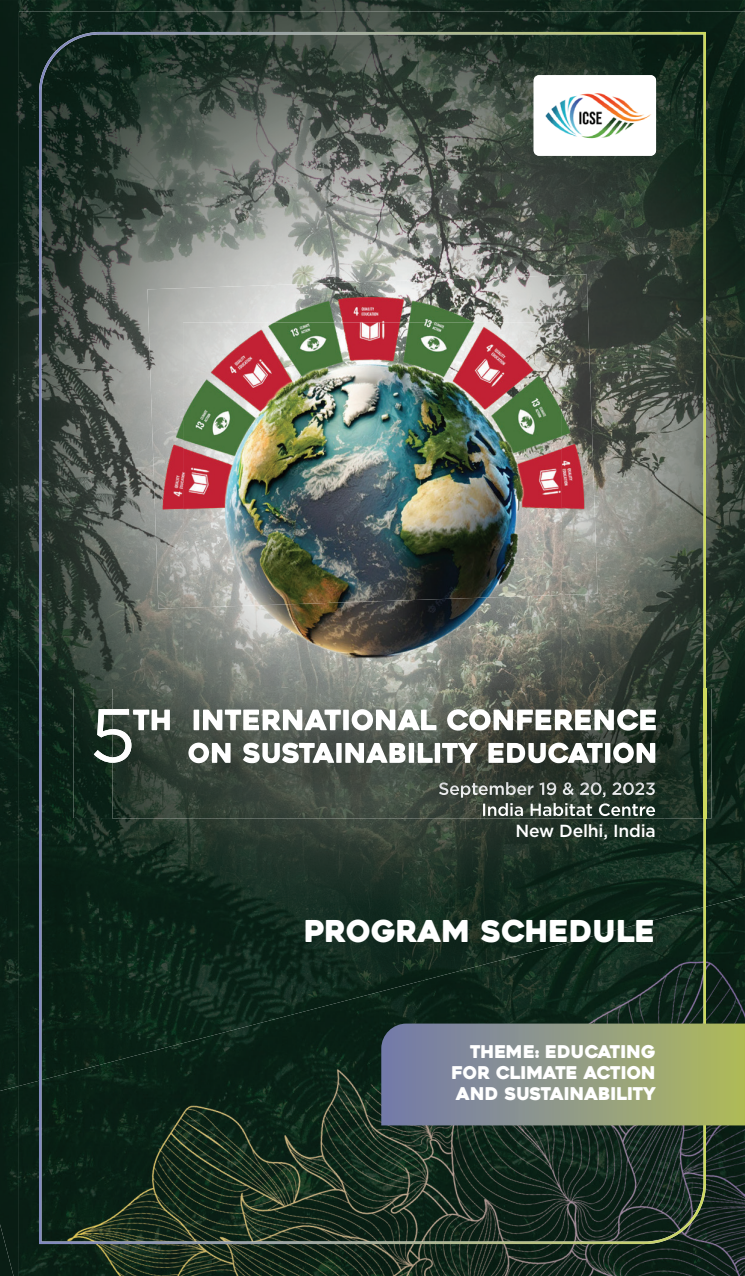
<style>
.page{position:relative;width:745px;height:1276px;background:#fff}
.page>*{position:absolute;margin:0;border:0;box-sizing:border-box;transform-origin:0 0}
.t1{font:30px "Heavitas";color:#fff}
.t2{font:17.5px/21px "Heavitas";color:#fff;text-align:justify}
.t3{font:500 17.5px "Gotham";letter-spacing:-.01em;color:#fff}
</style>
<div class="page">
<img style="left:0;top:0;width:744px;height:84px">
<img style="left:0;top:84px;width:19px;height:1002px">
<img style="left:0;top:1086px;width:19px;height:190px">
<img style="left:19px;top:12px;width:483px;height:357px">
<img style="left:502px;top:12px;width:242px;height:267px">
<img style="left:705px;top:279px;width:39px;height:448px">
<img style="left:19px;top:369px;width:20px;height:358px">
<div style="left:19px;top:727px;width:20px;height:169px;background:#0a2016"></div>
<img style="left:705px;top:727px;width:39px;height:169px">
<img style="left:19px;top:896px;width:725px;height:380px">
<img style="left:39px;top:32px;width:666px;height:1212px">
<div style="left:533px;top:75px;width:122px;height:81px;background:#fff;border-radius:5px"></div>
<img style="left:545px;top:93px;width:106px;height:46px">
<img style="left:73px;top:689px;width:638px;height:129px">
<svg style="left:381px;top:1023px;width:363px;height:102px"></svg>
<img style="left:187px;top:689px;width:374px;height:12px">
<img style="left:703px;top:689px;width:2px;height:129px">
<img style="left:438px;top:782px;width:216px;height:15px">
<img style="left:482px;top:803px;width:172px;height:13px">
<img style="left:112px;top:689px;width:75px;height:129px">
<svg style="left:183px;top:689px;width:4px;height:12px"></svg>
<svg style="left:94px;top:709px;width:76px;height:53px"></svg>
<svg style="left:193px;top:709px;width:243px;height:21px"></svg>
<svg style="left:447px;top:709px;width:208px;height:21px"></svg>
<svg style="left:188px;top:742px;width:42px;height:21px"></svg>
<svg style="left:243px;top:742px;width:234px;height:21px"></svg>
<svg style="left:488px;top:742px;width:167px;height:21px"></svg>
<p class="t3" style="left:515px;top:819px;width:142px">New Delhi, India</p>
<h1 class="t1" style="left:304px;top:913px;width:352px">PROGRAM SCHEDULE</h1>
<p class="t2" style="left:451px;top:1041px;width:206px;text-indent:18px">THEME: EDUCATING FOR CLIMATE ACTION AND SUSTAINABILITY</p>
</div>
